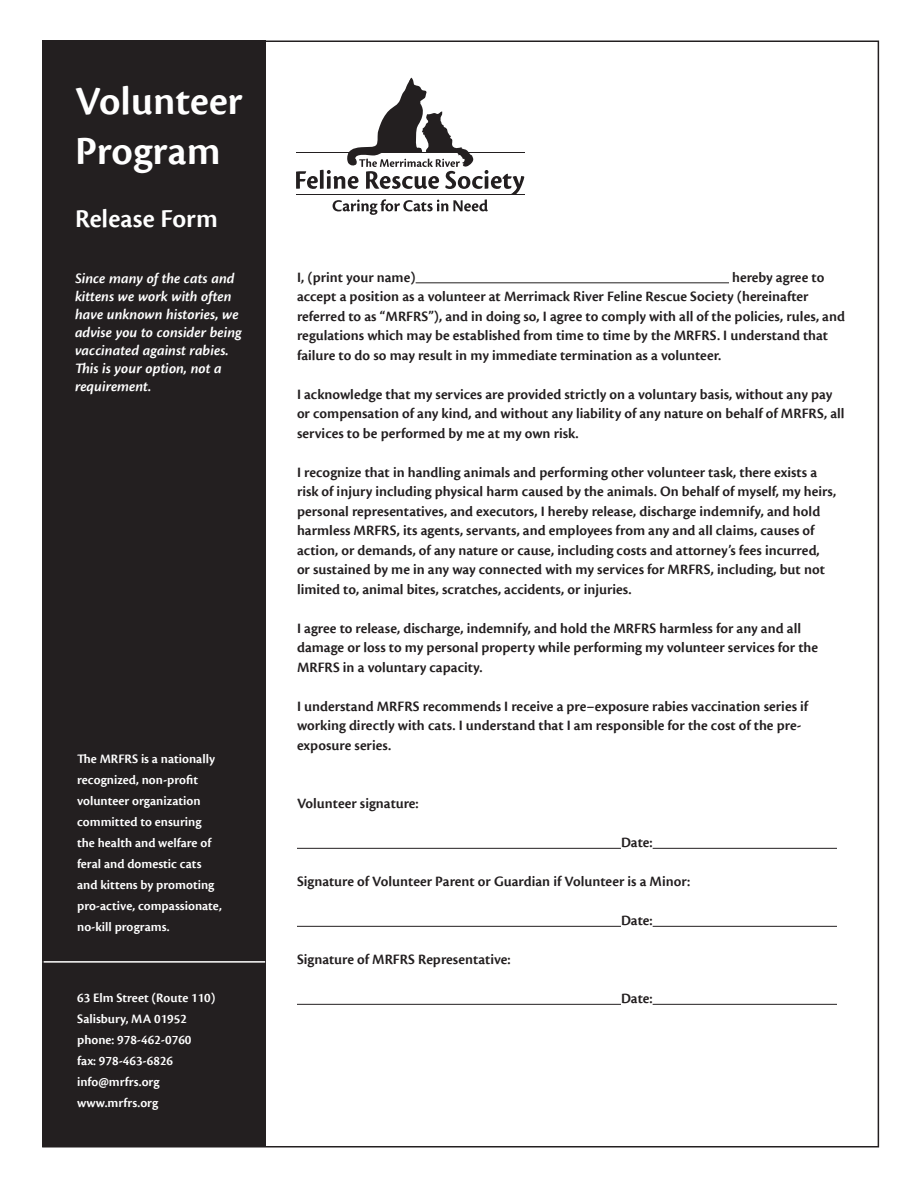
<style>
.page{position:relative;width:918px;height:1188px;background:#fff}
.page>*{position:absolute;margin:0;border:0;box-sizing:border-box;transform-origin:0 0}
.t1{font:600 42px "Cronos Pro";color:#fff}
.t2{font:600 27px "Cronos Pro";color:#fff}
.t3{font:600 15px/19.5px "Cronos Pro";color:#231f20}
.t4{font:15px/18px "Cronos Pro Semibold Capt It";color:#fff}
.t5{font:600 13.5px/21px "Cronos Pro";color:#fff}
</style>
<div class="page">
<div style="left:42px;top:40px;width:223px;height:1108px;background:#231f20"></div>
<svg style="left:297px;top:78px;width:227px;height:137px"></svg>
<hr style="left:42px;top:961px;width:223px;height:2px;background:#fff">
<hr style="left:416px;top:282px;width:313px;height:1px;background:#231f20">
<hr style="left:297px;top:848px;width:324px;height:1px;background:#231f20">
<hr style="left:653px;top:848px;width:184px;height:1px;background:#231f20">
<hr style="left:297px;top:926px;width:324px;height:1px;background:#231f20">
<hr style="left:653px;top:926px;width:184px;height:1px;background:#231f20">
<hr style="left:297px;top:1004px;width:324px;height:1px;background:#231f20">
<hr style="left:653px;top:1004px;width:184px;height:1px;background:#231f20">
<p class="t1" style="left:75px;top:77px;width:169px">Volunteer</p>
<p class="t1" style="left:75px;top:127px;width:147px">Program</p>
<p class="t2" style="left:75px;top:204px;width:144px">Release Form</p>
<p class="t4" style="left:75px;top:270px;width:168px">Since many of the cats and kittens we work with often have unknown histories, we advise you to consider being vaccinated against rabies.<br>This is your option, not a requirement.</p>
<p class="t3" style="left:297px;top:267px;width:120px">I, (print your name)</p>
<p class="t3" style="left:297px;top:267px;width:550px;text-indent:435px">hereby agree to accept a position as a volunteer at Merrimack River Feline Rescue Society (hereinafter referred to as “MRFRS”), and in doing so, I agree to comply with all of the policies, rules, and regulations which may be established from time to time by the MRFRS. I understand that failure to do so may result in my immediate termination as a volunteer.</p>
<p class="t3" style="left:297px;top:384px;width:549px">I acknowledge that my services are provided strictly on a voluntary basis, without any pay or compensation of any kind, and without any liability of any nature on behalf of MRFRS, all services to be performed by me at my own risk.</p>
<p class="t3" style="left:297px;top:462px;width:541px">I recognize that in handling animals and performing other volunteer task, there exists a risk of injury including physical harm caused by the animals. On behalf of myself, my heirs, personal representatives, and executors, I hereby release, discharge indemnify, and hold harmless MRFRS, its agents, servants, and employees from any and all claims, causes of action, or demands, of any nature or cause, including costs and attorney’s fees incurred, or sustained by me in any way connected with my services for MRFRS, including, but not limited to, animal bites, scratches, accidents, or injuries.</p>
<p class="t3" style="left:297px;top:618px;width:523px">I agree to release, discharge, indemnify, and hold the MRFRS harmless for any and all damage or loss to my personal property while performing my volunteer services for the<br>MRFRS in a voluntary capacity.</p>
<p class="t3" style="left:297px;top:696px;width:513px">I understand MRFRS recommends I receive a pre–exposure rabies vaccination series if working directly with cats. I understand that I am responsible for the cost of the pre&shy;exposure series.</p>
<p class="t5" style="left:77px;top:748px;width:146px">The MRFRS is a nationally recognized, non-profit volunteer organization committed to ensuring the health and welfare of feral and domestic cats and kittens by promoting pro-active, compassionate, no-kill programs.</p>
<p class="t3" style="left:297px;top:794px;width:123px">Volunteer signature:</p>
<p class="t3" style="left:621px;top:833px;width:33px">Date:</p>
<p class="t3" style="left:297px;top:872px;width:395px">Signature of Volunteer Parent or Guardian if Volunteer is a Minor:</p>
<p class="t3" style="left:621px;top:911px;width:33px">Date:</p>
<p class="t3" style="left:297px;top:950px;width:215px">Signature of MRFRS Representative:</p>
<p class="t3" style="left:621px;top:989px;width:33px">Date:</p>
<p class="t5" style="left:77px;top:987px;width:140px">63 Elm Street (Route 110)</p>
<p class="t5" style="left:77px;top:1008px;width:111px">Salisbury, MA 01952</p>
<p class="t5" style="left:77px;top:1029px;width:116px">phone: 978-462-0760</p>
<p class="t5" style="left:77px;top:1050px;width:98px">fax: 978-463-6826</p>
<p class="t5" style="left:77px;top:1071px;width:84px">info@mrfrs.org</p>
<p class="t5" style="left:77px;top:1092px;width:83px">www.mrfrs.org</p>
</div>
